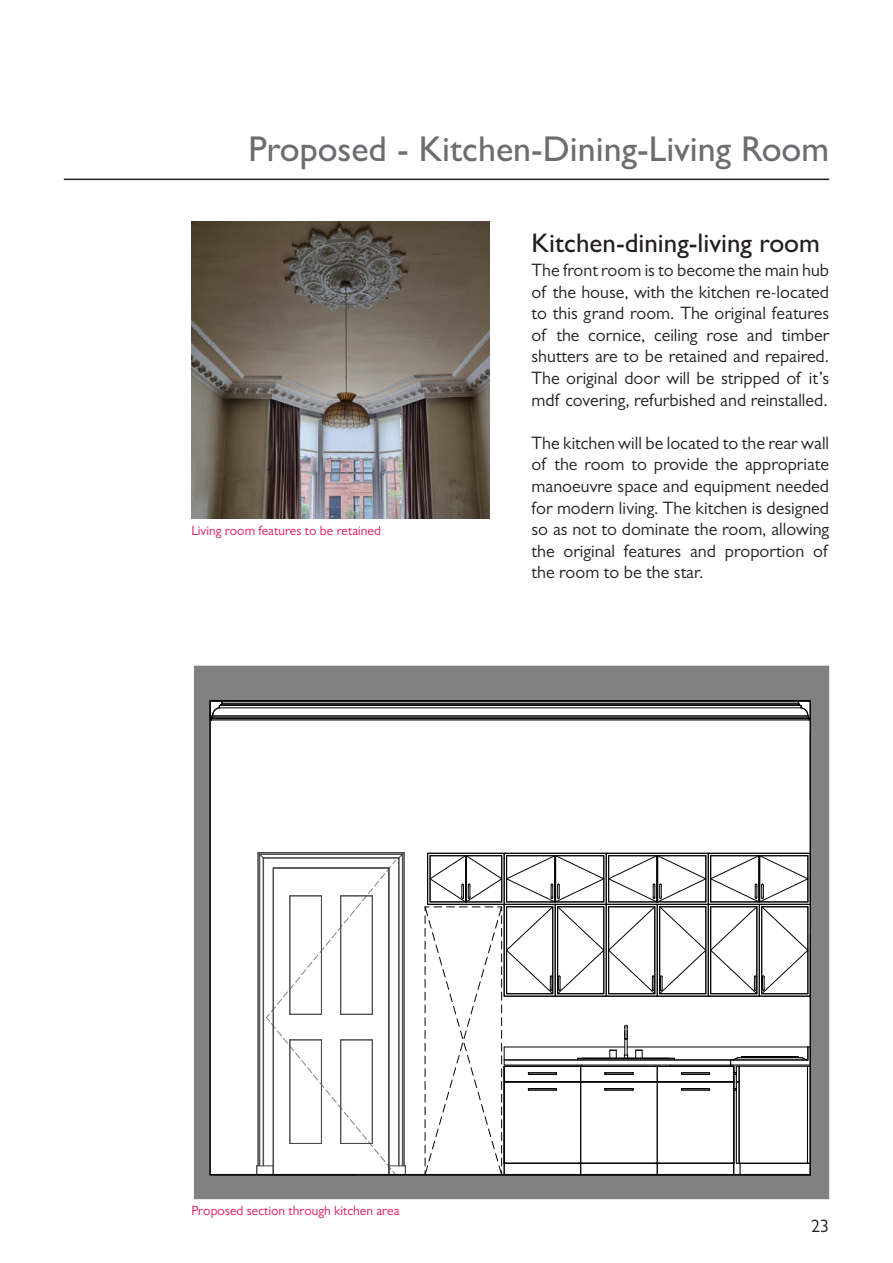
<style>
.page{position:relative;width:893px;height:1263px;background:#fff}
.page>*{position:absolute;margin:0;border:0;box-sizing:border-box;transform-origin:0 0}
.t1{font:500 36px "Gill Sans";color:#6c6d70}
.t2{font:500 27px "Gill Sans";color:#231f20}
.t3{font:18px/21.6px "Gill Sans";color:#231f20;text-align:justify}
.t4{font:18px "Gill Sans";color:#231f20}
.t5{font:13.5px "Gill Sans";color:#db1766}
</style>
<div class="page">
<hr style="left:64px;top:179px;width:765px;height:1px;background:#231f20">
<svg style="left:194px;top:666px;width:635px;height:533px"></svg>
<svg style="left:256px;top:852px;width:150px;height:322px"></svg>
<hr style="left:210px;top:700px;width:600px;height:2px;background:#040503">
<hr style="left:221px;top:705px;width:579px;height:1px;background:#040503">
<svg style="left:797px;top:700px;width:14px;height:21px"></svg>
<hr style="left:222px;top:703px;width:576px;height:1px;background:#040503">
<hr style="left:222px;top:704px;width:577px;height:1px;background:#040503">
<hr style="left:219px;top:707px;width:582px;height:1px;background:#040503">
<hr style="left:212px;top:716px;width:596px;height:1px;background:#040503">
<hr style="left:211px;top:718px;width:598px;height:1px;background:#040503">
<hr style="left:211px;top:720px;width:598px;height:1px;background:#040503">
<svg style="left:211px;top:701px;width:12px;height:20px"></svg>
<hr style="left:708px;top:853px;width:102px;height:1px;background:#040503">
<hr style="left:606px;top:853px;width:102px;height:1px;background:#040503">
<hr style="left:708px;top:853px;width:1px;height:51px;background:#040503">
<hr style="left:504px;top:853px;width:102px;height:1px;background:#040503">
<hr style="left:606px;top:853px;width:1px;height:51px;background:#040503">
<hr style="left:428px;top:853px;width:76px;height:1px;background:#040503">
<hr style="left:427px;top:853px;width:1px;height:51px;background:#040503">
<hr style="left:504px;top:853px;width:1px;height:51px;background:#040503">
<hr style="left:210px;top:700px;width:600px;height:1px;background:#040503">
<hr style="left:810px;top:701px;width:1px;height:474px;background:#040503">
<hr style="left:210px;top:1174px;width:600px;height:1px;background:#040503">
<hr style="left:210px;top:701px;width:1px;height:474px;background:#040503">
<svg style="left:424px;top:855px;width:386px;height:319px"></svg>
<img style="left:191px;top:221px;width:298px;height:298px">
<h1 class="t1" style="left:248px;top:127px;width:582px">Proposed - Kitchen-Dining-Living Room</h1>
<p class="t5" style="left:191px;top:522px;width:191px">Living room features to be retained</p>
<h2 class="t2" style="left:531px;top:226px;width:290px">Kitchen-dining-living room</h2>
<p class="t3" style="left:531px;top:259px;width:299px">The front room is to become the main hub of the house, with the kitchen re-located to this grand room. The original features of the cornice, ceiling rose and timber shutters are to be retained and repaired.<br>The original door will be stripped of it’s mdf covering, refurbished and reinstalled.</p>
<p class="t3" style="left:531px;top:432px;width:299px">The kitchen will be located to the rear wall of the room to provide the appropriate manoeuvre space and equipment needed for modern living. The kitchen is designed so as not to dominate the room, allowing the original features and proportion of the room to be the star.</p>
<p class="t5" style="left:191px;top:1203px;width:210px">Proposed section through kitchen area</p>
<p class="t4" style="left:811px;top:1216px;width:19px">23</p>
</div>
